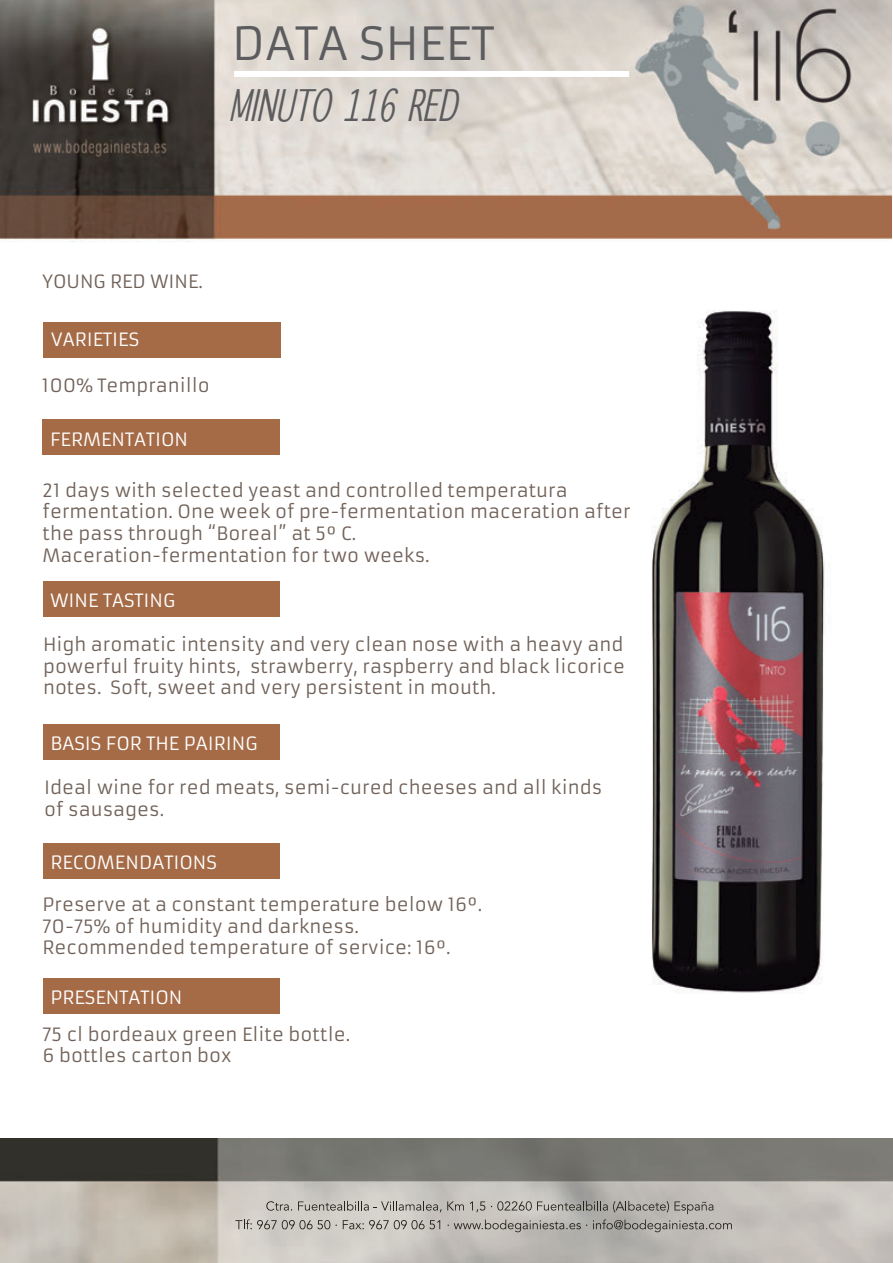
<style>
.page{position:relative;width:893px;height:1263px;background:#fff}
.page>*{position:absolute;margin:0;border:0;box-sizing:border-box;transform-origin:0 0}
.t1{font:45px "Armata";color:#5c5c5f}
.t2{font:italic condensed 42px "Winterthur";color:#5c5c5f}
.t3{font:18px/21.6px "Armata";color:#716259}
.t4{font:18px "Armata";color:#fff}
</style>
<div class="page">
<img style="left:0;top:0;width:891px;height:242px">
<img style="left:651px;top:310px;width:174px;height:683px">
<img style="left:0;top:1139px;width:892px;height:124px">
<svg style="left:266px;top:1201px;width:26px;height:10px"></svg>
<svg style="left:298px;top:1201px;width:143px;height:11px;background:#aeaba4"></svg>
<svg style="left:235px;top:1219px;width:102px;height:10px"></svg>
<svg style="left:343px;top:1220px;width:45px;height:9px"></svg>
<svg style="left:394px;top:1220px;width:46px;height:9px"></svg>
<svg style="left:447px;top:1201px;width:285px;height:31px;background:#a9a7a1"></svg>
<div style="left:234px;top:71px;width:395px;height:6px;background:#fff"></div>
<div style="left:43px;top:419px;width:237px;height:36px;background:#a56b47"></div>
<div style="left:43px;top:978px;width:236px;height:36px;background:#a56b47"></div>
<div style="left:43px;top:843px;width:236px;height:36px;background:#a56b47"></div>
<div style="left:43px;top:724px;width:236px;height:36px;background:#a56b47"></div>
<div style="left:43px;top:581px;width:236px;height:36px;background:#a56b47"></div>
<div style="left:43px;top:322px;width:237px;height:36px;background:#a56b47"></div>
<h1 class="t1" style="left:232px;top:16px;width:264px">DATA SHEET</h1>
<h2 class="t2" style="left:232px;top:79px;width:229px">MINUTO 116 RED</h2>
<p class="t3" style="left:43px;top:271px;width:162px">YOUNG RED WINE.</p>
<p class="t4" style="left:51px;top:328px;width:90px">VARIETIES</p>
<p class="t3" style="left:42px;top:375px;width:169px">100% Tempranillo</p>
<p class="t4" style="left:50px;top:428px;width:139px">FERMENTATION</p>
<p class="t3" style="left:43px;top:480px;width:589px">21 days with selected yeast and controlled temperatura fermentation. One week of pre-fermentation maceration after the pass through “Boreal” at 5º C.<br>Maceration-fermentation for two weeks.</p>
<p class="t4" style="left:51px;top:589px;width:126px">WINE TASTING</p>
<p class="t3" style="left:43px;top:634px;width:583px;text-align:justify">High aromatic intensity and very clean nose with a heavy and powerful fruity hints, strawberry, raspberry and black licorice notes. Soft, sweet and very persistent in mouth.</p>
<p class="t4" style="left:50px;top:733px;width:208px">BASIS FOR THE PAIRING</p>
<p class="t3" style="left:44px;top:777px;width:559px">Ideal wine for red meats, semi-cured cheeses and all kinds of sausages.</p>
<p class="t4" style="left:50px;top:851px;width:168px">RECOMENDATIONS</p>
<p class="t3" style="left:43px;top:894px;width:441px">Preserve at a constant temperature below 16º.<br>70-75% of humidity and darkness.<br>Recommended temperature of service: 16º.</p>
<p class="t4" style="left:50px;top:986px;width:133px">PRESENTATION</p>
<p class="t3" style="left:43px;top:1024px;width:309px">75 cl bordeaux green Elite bottle.<br>6 bottles carton box</p>
</div>
